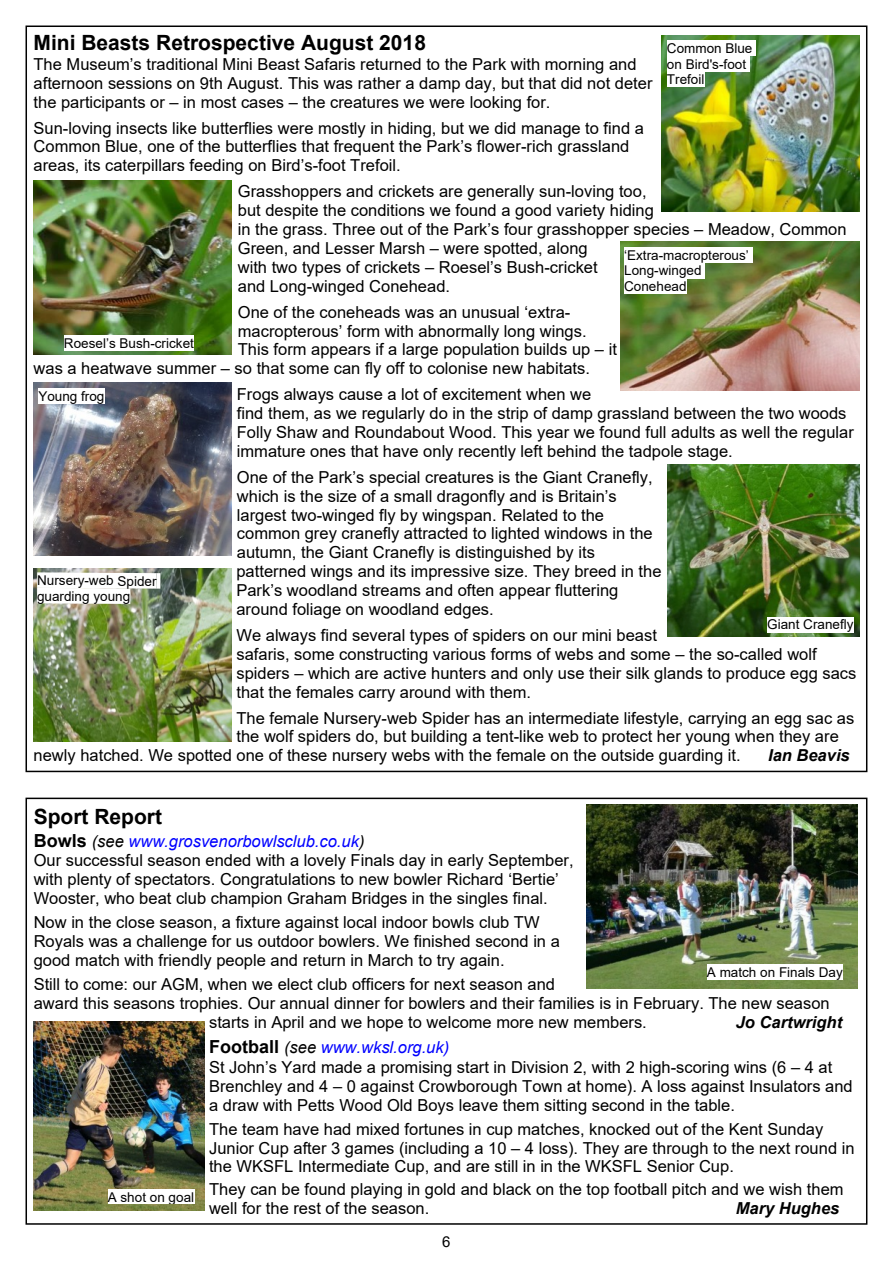
<style>
.page{position:relative;width:893px;height:1263px;background:#fff}
.page>*{position:absolute;margin:0;border:0;box-sizing:border-box;transform-origin:0 0}
.t1{font:700 21px "Arial";color:#000}
.t2{font:16.5px/18.9px "Arial";color:#000}
.t3{font:italic 700 16.5px "Arial";color:#000}
.t4{font:15px "Arial";color:#000}
.t5{font:13.5px/15.5px "Arial";color:#000}
.s1{font-weight:700;font-size:18px}
.s2{font-style:italic}
.s3{font-style:italic;color:#00f}
</style>
<div class="page">
<div style="left:26px;top:798px;width:841px;height:427px;background:#fff;border:2px solid #000"></div>
<div style="left:26px;top:26px;width:841px;height:746px;background:#fff;border:2px solid #000"></div>
<img style="left:586px;top:804px;width:271px;height:185px">
<div style="left:707px;top:964px;width:136px;height:16px;background:#fff"></div>
<img style="left:661px;top:36px;width:198px;height:176px">
<img style="left:34px;top:181px;width:198px;height:174px">
<img style="left:620px;top:241px;width:239px;height:150px">
<img style="left:668px;top:464px;width:191px;height:173px">
<div style="left:64px;top:335px;width:130px;height:15px;background:#fff"></div>
<img style="left:34px;top:382px;width:198px;height:174px">
<div style="left:38px;top:389px;width:67px;height:15px;background:#fff"></div>
<div style="left:767px;top:617px;width:87px;height:15px;background:#fff"></div>
<img style="left:34px;top:568px;width:198px;height:173px">
<hr style="left:157px;top:573px;width:3px;height:16px;background:#fff">
<svg style="left:37px;top:572px;width:120px;height:32px"></svg>
<div style="left:667px;top:40px;width:85px;height:16px;background:#fff"></div>
<hr style="left:752px;top:40px;width:4px;height:16px;background:#fff">
<div style="left:667px;top:56px;width:79px;height:15px;background:#fff"></div>
<hr style="left:746px;top:56px;width:4px;height:15px;background:#fff">
<div style="left:667px;top:71px;width:37px;height:16px;background:#fff"></div>
<div style="left:624px;top:247px;width:125px;height:16px;background:#fff"></div>
<hr style="left:749px;top:247px;width:4px;height:16px;background:#fff">
<div style="left:624px;top:263px;width:78px;height:15px;background:#fff"></div>
<hr style="left:702px;top:263px;width:3px;height:15px;background:#fff">
<div style="left:624px;top:278px;width:63px;height:16px;background:#fff"></div>
<img style="left:34px;top:1021px;width:171px;height:189px">
<div style="left:108px;top:1189px;width:86px;height:14px;background:#fff"></div>
<p class="t1" style="left:34px;top:35px;width:394px">Mini Beasts Retrospective August 2018</p>
<p class="t2" style="left:34px;top:56px;width:620px">The Museum’s traditional Mini Beast Safaris returned to the Park with morning and afternoon sessions on 9th August. This was rather a damp day, but that did not deter the participants or – in most cases – the creatures we were looking for.</p>
<p class="t2" style="left:34px;top:120px;width:612px">Sun-loving insects like butterflies were mostly in hiding, but we did manage to find a<br>Common Blue, one of the butterflies that frequent the Park’s flower-rich grassland areas, its caterpillars feeding on Bird’s-foot Trefoil.</p>
<p class="t2" style="left:238px;top:183px;width:610px">Grasshoppers and crickets are generally sun-loving too,<br>but despite the conditions we found a good variety hiding<br>in the grass. Three out of the Park’s four grasshopper species – Meadow, Common Green, and Lesser Marsh – were spotted, along<br>with two types of crickets – Roesel’s Bush-cricket<br>and Long-winged Conehead.</p>
<p class="t2" style="left:238px;top:304px;width:334px">One of the coneheads was an unusual ‘extra-</p>
<p class="t2" style="left:238px;top:323px;width:350px">macropterous’ form with abnormally long wings.</p>
<p class="t2" style="left:238px;top:342px;width:381px">This form appears if a large population builds up – it</p>
<p class="t2" style="left:34px;top:361px;width:558px">was a heatwave summer – so that some can fly off to colonise new habitats.</p>
<p class="t2" style="left:237px;top:386px;width:618px">Frogs always cause a lot of excitement when we<br>find them, as we regularly do in the strip of damp grassland between the two woods Folly Shaw and Roundabout Wood. This year we found full adults as well the regular immature ones that have only recently left behind the tadpole stage.</p>
<p class="t2" style="left:236px;top:469px;width:427px">One of the Park’s special creatures is the Giant Cranefly, which is the size of a small dragonfly and is Britain’s largest two-winged fly by wingspan. Related to the common grey cranefly attracted to lighted windows in the autumn, the Giant Cranefly is distinguished by its patterned wings and its impressive size. They breed in the Park’s woodland streams and often appear fluttering around foliage on woodland edges.</p>
<p class="t2" style="left:236px;top:627px;width:621px">We always find several types of spiders on our mini beast<br>safaris, some constructing various forms of webs and some – the so-called wolf spiders – which are active hunters and only use their silk glands to produce egg sacs that the females carry around with them.</p>
<p class="t2" style="left:236px;top:710px;width:619px">The female Nursery-web Spider has an intermediate lifestyle, carrying an egg sac as</p>
<p class="t2" style="left:236px;top:729px;width:604px">the wolf spiders do, but building a tent-like web to protect her young when they are</p>
<p class="t2" style="left:34px;top:748px;width:709px">newly hatched. We spotted one of these nursery webs with the female on the outside guarding it.</p>
<p class="t3" style="left:768px;top:749px;width:83px">Ian Beavis</p>
<p class="t5" style="left:667px;top:42px;width:87px">Common Blue on Bird's-foot<br>Trefoil</p>
<p class="t5" style="left:624px;top:249px;width:126px">‘Extra-macropterous’<br>Long-winged<br>Conehead</p>
<p class="t5" style="left:64px;top:336px;width:131px">Roesel’s Bush-cricket</p>
<p class="t5" style="left:38px;top:390px;width:68px">Young frog</p>
<p class="t5" style="left:37px;top:574px;width:121px">Nursery-web Spider guarding young</p>
<p class="t5" style="left:767px;top:618px;width:88px">Giant Cranefly</p>
<p class="t1" style="left:34px;top:809px;width:130px">Sport Report</p>
<p class="t2" style="left:34px;top:833px;width:541px"><span class="s1">Bowls</span> <span class="s2">(see</span> <span class="s3">www.grosvenorbowlsclub.co.uk</span><span class="s2">)<br></span>Our successful season ended with a lovely Finals day in early September, with plenty of spectators. Congratulations to new bowler Richard ‘Bertie’ Wooster, who beat club champion Graham Bridges in the singles final.</p>
<p class="t2" style="left:34px;top:914px;width:528px">Now in the close season, a fixture against local indoor bowls club TW<br>Royals was a challenge for us outdoor bowlers. We finished second in a good match with friendly people and return in March to try again.</p>
<p class="t2" style="left:34px;top:976px;width:523px">Still to come: our AGM, when we elect club officers for next season and</p>
<p class="t2" style="left:34px;top:995px;width:798px">award this seasons trophies. Our annual dinner for bowlers and their families is in February. The new season</p>
<p class="t2" style="left:209px;top:1014px;width:439px">starts in April and we hope to welcome more new members.</p>
<p class="t3" style="left:736px;top:1016px;width:108px">Jo Cartwright</p>
<p class="t2" style="left:209px;top:1040px;width:645px"><span class="s1">Football</span> <span class="s2">(see</span> <span class="s3">www.wksl.org.uk)<br></span>St John’s Yard made a promising start in Division 2, with 2 high-scoring wins (6 – 4 at Brenchley and 4 – 0 against Crowborough Town at home). A loss against Insulators and a draw with Petts Wood Old Boys leave them sitting second in the table.</p>
<p class="t2" style="left:209px;top:1121px;width:647px">The team have had mixed fortunes in cup matches, knocked out of the Kent Sunday<br>Junior Cup after 3 games (including a 10 – 4 loss). They are through to the next round in the WKSFL Intermediate Cup, and are still in in the WKSFL Senior Cup.</p>
<p class="t2" style="left:209px;top:1181px;width:636px">They can be found playing in gold and black on the top football pitch and we wish them well for the rest of the season.</p>
<p class="t5" style="left:707px;top:965px;width:137px">A match on Finals Day</p>
<p class="t5" style="left:108px;top:1191px;width:88px">A shot on goal</p>
<p class="t3" style="left:736px;top:1202px;width:105px">Mary Hughes</p>
<p class="t4" style="left:442px;top:1236px;width:10px">6</p>
</div>
